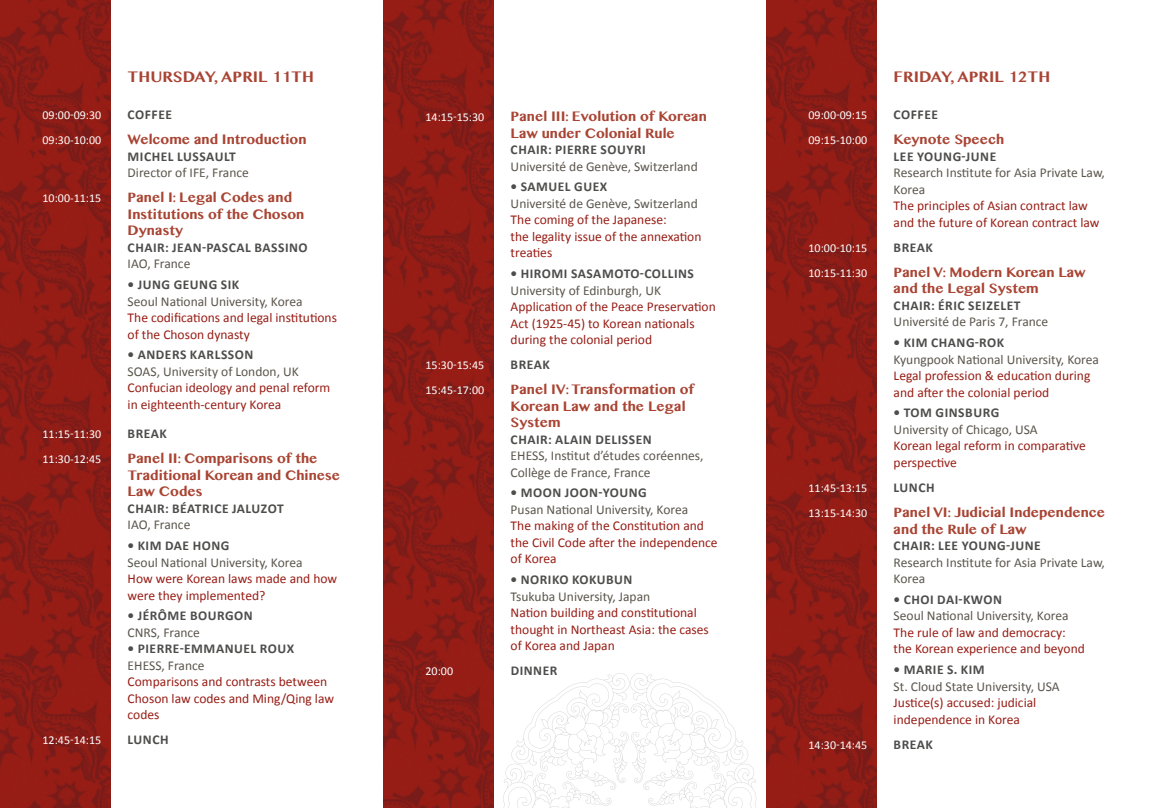
<style>
.page{position:relative;width:1149px;height:808px;background:#fff}
.page>*{position:absolute;margin:0;border:0;box-sizing:border-box;transform-origin:0 0}
.t1{font:700 15px "Malayalam MN";color:#a94433}
.t2{font:13.5px/16.5px "Calibri";color:#971d15}
.t3{font:13.5px/16.5px "Calibri";color:#5b554c}
.t4{font:700 13.5px "Calibri";letter-spacing:.04em;color:#4d4d4c}
.t5{font:700 13.5px/16.5px "Malayalam MN";color:#a94433}
.t6{font:12px "Calibri";color:#fff}
</style>
<div class="page">
<svg style="left:503px;top:673px;width:253px;height:135px"></svg>
<img style="left:0;top:0;width:111px;height:808px">
<img style="left:766px;top:0;width:110px;height:808px">
<img style="left:383px;top:0;width:110px;height:808px">
<p class="t1" style="left:128px;top:67px;width:188px">THURSDAY, APRIL 11TH</p>
<p class="t6" style="left:43px;top:108px;width:60px">09:00-09:30</p>
<p class="t4" style="left:128px;top:106px;width:46px">COFFEE</p>
<p class="t6" style="left:43px;top:133px;width:60px">09:30-10:00</p>
<p class="t5" style="left:128px;top:132px;width:180px">Welcome and Introduction</p>
<p class="t4" style="left:128px;top:148px;width:110px">MICHEL LUSSAULT</p>
<p class="t3" style="left:128px;top:165px;width:123px">Director of IFE, France</p>
<p class="t6" style="left:43px;top:191px;width:60px">10:00-11:15</p>
<p class="t5" style="left:128px;top:190px;width:178px">Panel I: Legal Codes and<br>Institutions of the Choson<br>Dynasty</p>
<p class="t4" style="left:128px;top:239px;width:181px">CHAIR: JEAN-PASCAL BASSINO</p>
<p class="t3" style="left:128px;top:256px;width:64px">IAO, France</p>
<p class="t4" style="left:128px;top:276px;width:113px">• JUNG GEUNG SIK</p>
<p class="t3" style="left:128px;top:293px;width:176px">Seoul National University, Korea</p>
<p class="t2" style="left:128px;top:309px;width:211px">The codifications and legal institutions of the Choson dynasty</p>
<p class="t4" style="left:128px;top:346px;width:127px">• ANDERS KARLSSON</p>
<p class="t3" style="left:128px;top:363px;width:173px">SOAS, University of London, UK</p>
<p class="t2" style="left:128px;top:380px;width:204px">Confucian ideology and penal reform in eighteenth-century Korea</p>
<p class="t6" style="left:43px;top:427px;width:60px">11:15-11:30</p>
<p class="t4" style="left:128px;top:425px;width:41px">BREAK</p>
<p class="t6" style="left:43px;top:452px;width:60px">11:30-12:45</p>
<p class="t5" style="left:128px;top:451px;width:214px">Panel II: Comparisons of the<br>Traditional Korean and Chinese<br>Law Codes</p>
<p class="t4" style="left:128px;top:500px;width:157px">CHAIR: BÉATRICE JALUZOT</p>
<p class="t3" style="left:128px;top:516px;width:64px">IAO, France</p>
<p class="t4" style="left:128px;top:537px;width:103px">• KIM DAE HONG</p>
<p class="t3" style="left:128px;top:554px;width:176px">Seoul National University, Korea</p>
<p class="t2" style="left:128px;top:570px;width:211px">How were Korean laws made and how were they implemented?</p>
<p class="t4" style="left:128px;top:607px;width:127px">• JÉRÔME BOURGON</p>
<p class="t3" style="left:128px;top:624px;width:74px">CNRS, France</p>
<p class="t4" style="left:128px;top:640px;width:168px">• PIERRE-EMMANUEL ROUX</p>
<p class="t3" style="left:128px;top:657px;width:78px">EHESS, France</p>
<p class="t2" style="left:128px;top:673px;width:208px">Comparisons and contrasts between<br>Choson law codes and Ming/Qing law codes</p>
<p class="t6" style="left:43px;top:733px;width:60px">12:45-14:15</p>
<p class="t4" style="left:128px;top:731px;width:42px">LUNCH</p>
<p class="t6" style="left:425px;top:109px;width:60px">14:15-15:30</p>
<p class="t5" style="left:510px;top:109px;width:198px">Panel III: Evolution of Korean<br>Law under Colonial Rule</p>
<p class="t4" style="left:510px;top:141px;width:137px">CHAIR: PIERRE SOUYRI</p>
<p class="t3" style="left:510px;top:158px;width:189px">Université de Genève, Switzerland</p>
<p class="t4" style="left:510px;top:178px;width:98px">• SAMUEL GUEX</p>
<p class="t3" style="left:510px;top:195px;width:189px">Université de Genève, Switzerland</p>
<p class="t2" style="left:510px;top:212px;width:192px">The coming of the Japanese:<br>the legality issue of the annexation treaties</p>
<p class="t4" style="left:510px;top:265px;width:185px">• HIROMI SASAMOTO-COLLINS</p>
<p class="t3" style="left:510px;top:282px;width:152px">University of Edinburgh, UK</p>
<p class="t2" style="left:510px;top:298px;width:206px">Application of the Peace Preservation<br>Act (1925-45) to Korean nationals during the colonial period</p>
<p class="t6" style="left:425px;top:357px;width:60px">15:30-15:45</p>
<p class="t4" style="left:510px;top:356px;width:41px">BREAK</p>
<p class="t6" style="left:425px;top:382px;width:60px">15:45-17:00</p>
<p class="t5" style="left:510px;top:382px;width:185px">Panel IV: Transformation of<br>Korean Law and the Legal<br>System</p>
<p class="t4" style="left:510px;top:430px;width:143px">CHAIR: ALAIN DELISSEN</p>
<p class="t3" style="left:510px;top:447px;width:194px">EHESS, Institut d’études coréennes,<br>Collège de France, France</p>
<p class="t4" style="left:510px;top:484px;width:138px">• MOON JOON-YOUNG</p>
<p class="t3" style="left:510px;top:501px;width:179px">Pusan National University, Korea</p>
<p class="t2" style="left:510px;top:518px;width:208px">The making of the Constitution and the Civil Code after the independence of Korea</p>
<p class="t4" style="left:510px;top:571px;width:123px">• NORIKO KOKUBUN</p>
<p class="t3" style="left:510px;top:588px;width:141px">Tsukuba University, Japan</p>
<p class="t2" style="left:510px;top:604px;width:200px">Nation building and constitutional thought in Northeast Asia: the cases of Korea and Japan</p>
<p class="t6" style="left:425px;top:663px;width:29px">20:00</p>
<p class="t4" style="left:510px;top:662px;width:48px">DINNER</p>
<p class="t1" style="left:893px;top:67px;width:158px">FRIDAY, APRIL 12TH</p>
<p class="t6" style="left:808px;top:108px;width:60px">09:00-09:15</p>
<p class="t4" style="left:893px;top:106px;width:46px">COFFEE</p>
<p class="t6" style="left:808px;top:133px;width:60px">09:15-10:00</p>
<p class="t5" style="left:893px;top:132px;width:112px">Keynote Speech</p>
<p class="t4" style="left:893px;top:148px;width:104px">LEE YOUNG-JUNE</p>
<p class="t3" style="left:893px;top:165px;width:213px">Research Institute for Asia Private Law,<br>Korea</p>
<p class="t2" style="left:893px;top:198px;width:207px">The principles of Asian contract law and the future of Korean contract law</p>
<p class="t6" style="left:808px;top:240px;width:60px">10:00-10:15</p>
<p class="t4" style="left:893px;top:239px;width:41px">BREAK</p>
<p class="t6" style="left:808px;top:265px;width:60px">10:15-11:30</p>
<p class="t5" style="left:893px;top:265px;width:193px">Panel V: Modern Korean Law and the Legal System</p>
<p class="t4" style="left:893px;top:297px;width:128px">CHAIR: ÉRIC SEIZELET</p>
<p class="t3" style="left:893px;top:314px;width:156px">Université de Paris 7, France</p>
<p class="t4" style="left:893px;top:334px;width:112px">• KIM CHANG-ROK</p>
<p class="t3" style="left:893px;top:351px;width:207px">Kyungpook National University, Korea</p>
<p class="t2" style="left:893px;top:367px;width:198px">Legal profession &amp; education during and after the colonial period</p>
<p class="t4" style="left:893px;top:404px;width:107px">• TOM GINSBURG</p>
<p class="t3" style="left:893px;top:421px;width:145px">University of Chicago, USA</p>
<p class="t2" style="left:893px;top:438px;width:194px">Korean legal reform in comparative perspective</p>
<p class="t6" style="left:808px;top:480px;width:60px">11:45-13:15</p>
<p class="t4" style="left:893px;top:479px;width:42px">LUNCH</p>
<p class="t6" style="left:808px;top:505px;width:60px">13:15-14:30</p>
<p class="t5" style="left:893px;top:505px;width:213px">Panel VI: Judicial Independence and the Rule of Law</p>
<p class="t4" style="left:893px;top:537px;width:149px">CHAIR: LEE YOUNG-JUNE</p>
<p class="t3" style="left:893px;top:554px;width:213px">Research Institute for Asia Private Law,<br>Korea</p>
<p class="t4" style="left:893px;top:591px;width:110px">• CHOI DAI-KWON</p>
<p class="t3" style="left:893px;top:607px;width:176px">Seoul National University, Korea</p>
<p class="t2" style="left:893px;top:624px;width:193px">The rule of law and democracy: the Korean experience and beyond</p>
<p class="t4" style="left:893px;top:661px;width:92px">• MARIE S. KIM</p>
<p class="t3" style="left:893px;top:678px;width:167px">St. Cloud State University, USA</p>
<p class="t2" style="left:893px;top:694px;width:144px">Justice(s) accused: judicial independence in Korea</p>
<p class="t6" style="left:808px;top:737px;width:60px">14:30-14:45</p>
<p class="t4" style="left:893px;top:735px;width:41px">BREAK</p>
</div>
